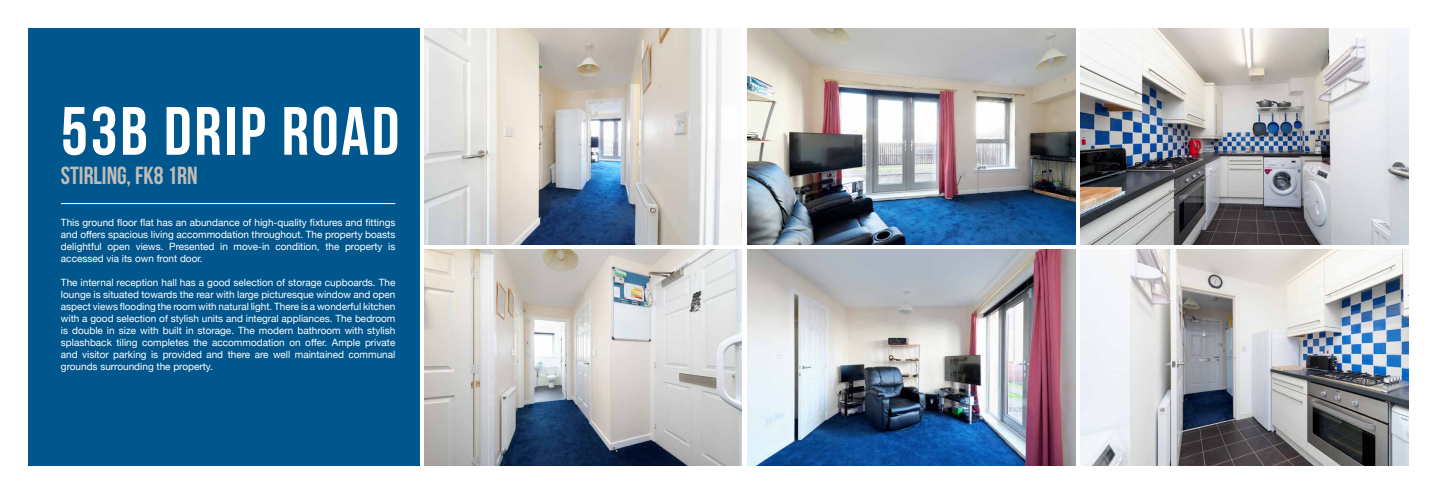
<style>
.page{position:relative;width:1440px;height:494px;background:#fff}
.page>*{position:absolute;margin:0;border:0;box-sizing:border-box;transform-origin:0 0}
.t1{font:700 68px "Bebas Neue";letter-spacing:.04em;color:#fff}
.t2{font:700 24.7px "Bebas Neue";color:#c0bcb6}
.t3{font:10px/12px "Helvetica Neue";color:#fff;text-align:justify}
</style>
<div class="page">
<div style="left:28px;top:28px;width:392px;height:437px;background:#00578d"></div>
<hr style="left:61px;top:203px;width:334px;height:1px;background:#fff">
<img style="left:425px;top:28px;width:317px;height:216px">
<img style="left:425px;top:249px;width:317px;height:215px">
<img style="left:748px;top:28px;width:328px;height:216px">
<img style="left:748px;top:249px;width:328px;height:216px">
<img style="left:1081px;top:28px;width:328px;height:216px">
<img style="left:1081px;top:249px;width:328px;height:216px">
<h1 class="t1" style="left:61px;top:94px;width:340px">53B DRIP ROAD</h1>
<h2 class="t2" style="left:61px;top:162px;width:138px">STIRLING, FK8 1RN</h2>
<p class="t3" style="left:61px;top:217px;width:336px">This ground floor flat has an abundance of high-quality fixtures and fittings and offers spacious living accommodation throughout. The property boasts delightful open views. Presented in move-in condition, the property is accessed via its own front door.</p>
<p class="t3" style="left:61px;top:277px;width:336px">The internal reception hall has a good selection of storage cupboards. The lounge is situated towards the rear with large picturesque window and open aspect views flooding the room with natural light. There is a wonderful kitchen with a good selection of stylish units and integral appliances. The bedroom is double in size with built in storage. The modern bathroom with stylish splashback tiling completes the accommodation on offer. Ample private and visitor parking is provided and there are well maintained communal grounds surrounding the property.</p>
</div>
